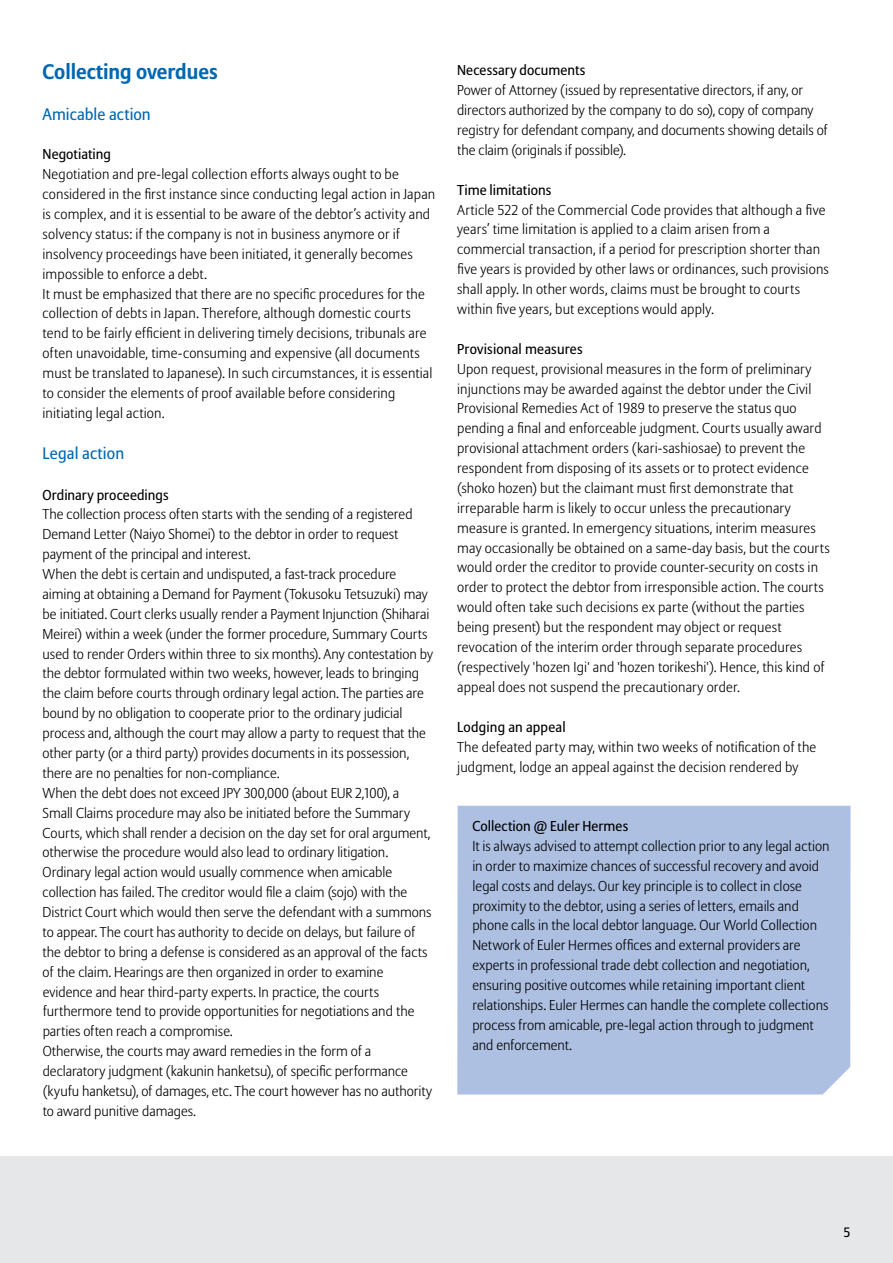
<style>
.page{position:relative;width:893px;height:1263px;background:#fff}
.page>*{position:absolute;margin:0;border:0;box-sizing:border-box;transform-origin:0 0}
.t1{font:700 21px "Allianz Sans";letter-spacing:-.005em;color:#0067b1}
.t2{font:16.5px "Allianz Sans";letter-spacing:.005em;color:#0067b1}
.t3{font:300 14.25px/20px "Allianz Sans";letter-spacing:.005em;color:#000}
.t4{font:14.25px "Allianz Sans";letter-spacing:.01em;color:#000}
.t5{font:13.5px "Allianz Sans";color:#000}
</style>
<div class="page">
<div style="left:0;top:1156px;width:893px;height:107px;background:#e6e7e8"></div>
<div style="left:457px;top:806px;width:394px;height:288px;background:#adc0e2"></div>
<h1 class="t1" style="left:43px;top:58px;width:177px">Collecting overdues</h1>
<p class="t2" style="left:43px;top:104px;width:110px">Amicable action</p>
<p class="t4" style="left:43px;top:146px;width:70px">Negotiating</p>
<p class="t3" style="left:43px;top:165px;width:394px">Negotiation and pre-legal collection efforts always ought to be considered in the first instance since conducting legal action in Japan is complex, and it is essential to be aware of the debtor’s activity and solvency status: if the company is not in business anymore or if insolvency proceedings have been initiated, it generally becomes impossible to enforce a debt.<br>It must be emphasized that there are no specific procedures for the collection of debts in Japan. Therefore, although domestic courts tend to be fairly efficient in delivering timely decisions, tribunals are often unavoidable, time-consuming and expensive (all documents must be translated to Japanese). In such circumstances, it is essential to consider the elements of proof available before considering initiating legal action.</p>
<p class="t2" style="left:43px;top:443px;width:83px">Legal action</p>
<p class="t4" style="left:43px;top:486px;width:128px">Ordinary proceedings</p>
<p class="t3" style="left:43px;top:505px;width:392px">The collection process often starts with the sending of a registered Demand Letter (Naiyo Shomei) to the debtor in order to request payment of the principal and interest.<br>When the debt is certain and undisputed, a fast-track procedure aiming at obtaining a Demand for Payment (Tokusoku Tetsuzuki) may be initiated. Court clerks usually render a Payment Injunction (Shiharai Meirei) within a week (under the former procedure, Summary Courts used to render Orders within three to six months). Any contestation by the debtor formulated within two weeks, however, leads to bringing the claim before courts through ordinary legal action. The parties are bound by no obligation to cooperate prior to the ordinary judicial process and, although the court may allow a party to request that the other party (or a third party) provides documents in its possession, there are no penalties for non-compliance.<br>When the debt does not exceed JPY 300,000 (about EUR 2,100), a<br>Small Claims procedure may also be initiated before the Summary Courts, which shall render a decision on the day set for oral argument, otherwise the procedure would also lead to ordinary litigation.<br>Ordinary legal action would usually commence when amicable collection has failed. The creditor would file a claim (sojo) with the District Court which would then serve the defendant with a summons to appear. The court has authority to decide on delays, but failure of the debtor to bring a defense is considered as an approval of the facts of the claim. Hearings are then organized in order to examine evidence and hear third-party experts. In practice, the courts furthermore tend to provide opportunities for negotiations and the parties often reach a compromise.<br>Otherwise, the courts may award remedies in the form of a declaratory judgment (kakunin hanketsu), of specific performance (kyufu hanketsu), of damages, etc. The court however has no authority to award punitive damages.</p>
<p class="t4" style="left:457px;top:62px;width:130px">Necessary documents</p>
<p class="t3" style="left:457px;top:81px;width:372px">Power of Attorney (issued by representative directors, if any, or directors authorized by the company to do so), copy of company registry for defendant company, and documents showing details of the claim (originals if possible).</p>
<p class="t4" style="left:457px;top:181px;width:96px">Time limitations</p>
<p class="t3" style="left:457px;top:200px;width:373px">Article 522 of the Commercial Code provides that although a five years’ time limitation is applied to a claim arisen from a commercial transaction, if a period for prescription shorter than five years is provided by other laws or ordinances, such provisions shall apply. In other words, claims must be brought to courts within five years, but exceptions would apply.</p>
<p class="t4" style="left:457px;top:340px;width:127px">Provisional measures</p>
<p class="t3" style="left:457px;top:359px;width:374px">Upon request, provisional measures in the form of preliminary injunctions may be awarded against the debtor under the Civil Provisional Remedies Act of 1989 to preserve the status quo pending a final and enforceable judgment. Courts usually award provisional attachment orders (kari-sashiosae) to prevent the respondent from disposing of its assets or to protect evidence (shoko hozen) but the claimant must first demonstrate that irreparable harm is likely to occur unless the precautionary measure is granted. In emergency situations, interim measures may occasionally be obtained on a same-day basis, but the courts would order the creditor to provide counter-security on costs in order to protect the debtor from irresponsible action. The courts would often take such decisions ex parte (without the parties being present) but the respondent may object or request revocation of the interim order through separate procedures (respectively 'hozen Igi' and 'hozen torikeshi'). Hence, this kind of appeal does not suspend the precautionary order.</p>
<p class="t4" style="left:457px;top:718px;width:110px">Lodging an appeal</p>
<p class="t3" style="left:457px;top:738px;width:361px">The defeated party may, within two weeks of notification of the judgment, lodge an appeal against the decision rendered by</p>
<p class="t4" style="left:472px;top:817px;width:157px">Collection @ Euler Hermes</p>
<p class="t3" style="left:472px;top:837px;width:359px">It is always advised to attempt collection prior to any legal action in order to maximize chances of successful recovery and avoid legal costs and delays. Our key principle is to collect in close proximity to the debtor, using a series of letters, emails and phone calls in the local debtor language. Our World Collection Network of Euler Hermes offices and external providers are experts in professional trade debt collection and negotiation, ensuring positive outcomes while retaining important client relationships. Euler Hermes can handle the complete collections process from amicable, pre-legal action through to judgment and enforcement.</p>
<p class="t5" style="left:843px;top:1224px;width:9px">5</p>
</div>
